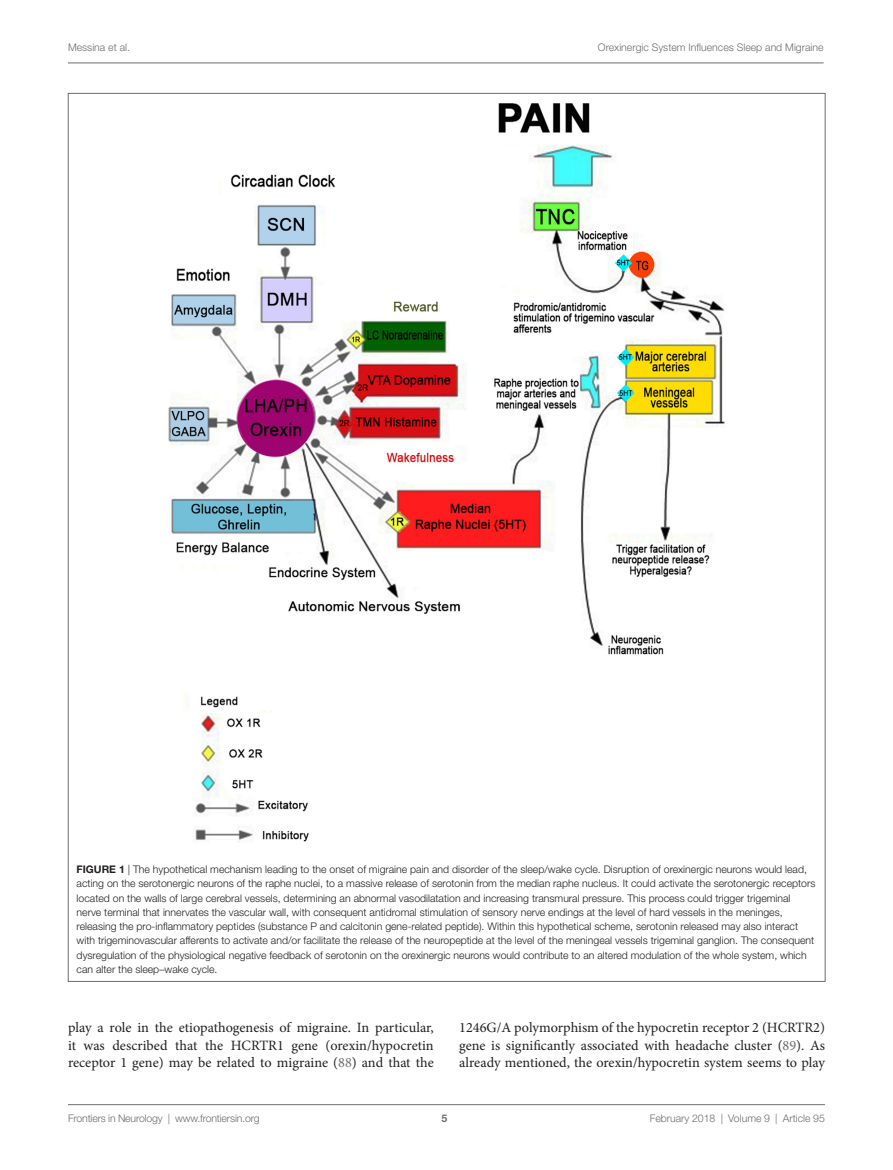
<style>
.page{position:relative;width:893px;height:1170px;background:#fff}
.page>*{position:absolute;margin:0;border:0;box-sizing:border-box;transform-origin:0 0}
.t1{font:14.25px/17.2px "Minion Pro";color:#231f20;text-align:justify}
.t2{font:300 10.5px/14.2px "Helvetica Neue LT Std";color:#231f20}
.t3{font:300 10.5px "Helvetica Neue LT Std";color:#6c6d70}
.t4{font:700 10.5px "Helvetica Neue LT Std";color:#6c6d70}
.s1{font-weight:700}
.s2{color:#6c6d70}
</style>
<div class="page">
<img style="left:168px;top:103px;width:557px;height:739px">
<hr style="left:68px;top:1104px;width:757px;height:1px;background:#6c6d70">
<hr style="left:68px;top:63px;width:755px;height:1px;background:#6c6d70">
<p class="t3" style="left:68px;top:41px;width:64px">Messina et al.</p>
<p class="t3" style="left:598px;top:41px;width:227px">Orexinergic System Influences Sleep and Migraine</p>
<p class="t2" style="left:77px;top:862px;width:740px"><span class="s1">FIGU RE 1</span> | The hypothetical mechanism leading to the onset of migraine pain and disorder of the sleep/wake cycle. Disruption of orexinergic neurons would lead, acting on the serotonergic neurons of the raphe nuclei, to a massive release of serotonin from the median raphe nucleus. It could activate the serotonergic receptors located on the walls of large cerebral vessels, determining an abnormal vasodilatation and increasing transmural pressure. This process could trigger trigeminal nerve terminal that innervates the vascular wall, with consequent antidromal stimulation of sensory nerve endings at the level of hard vessels in the meninges, releasing the pro-inflammatory peptides (substance P and calcitonin gene-related peptide). Within this hypothetical scheme, serotonin released may also interact with trigeminovascular afferents to activate and/or facilitate the release of the neuropeptide at the level of the meningeal vessels trigeminal ganglion. The consequent dysregulation of the physiological negative feedback of serotonin on the orexinergic neurons would contribute to an altered modulation of the whole system, which can alter the sleep–wake cycle.</p>
<h1 class="t1" style="left:68px;top:1019px;width:367px">play a role in the etiopathogenesis of migraine. In particular, it was described that the HCRTR1 gene (orexin/hypocretin receptor 1 gene) may be related to migraine (<span class="s2">88</span>) and that the</h1>
<h1 class="t1" style="left:459px;top:1019px;width:367px">1246G/A polymorphism of the hypocretin receptor 2 (HCRTR2) gene is significantly associated with headache cluster (<span class="s2">89</span>). As already mentioned, the orexin/hypocretin system seems to play</h1>
<p class="t3" style="left:68px;top:1111px;width:193px">Frontiers in Neurology | www.frontiersin.org</p>
<p class="t3" style="left:650px;top:1111px;width:177px">February 2018 | Volume 9 | Article 95</p>
<p class="t4" style="left:441px;top:1111px;width:7px">5</p>
</div>
